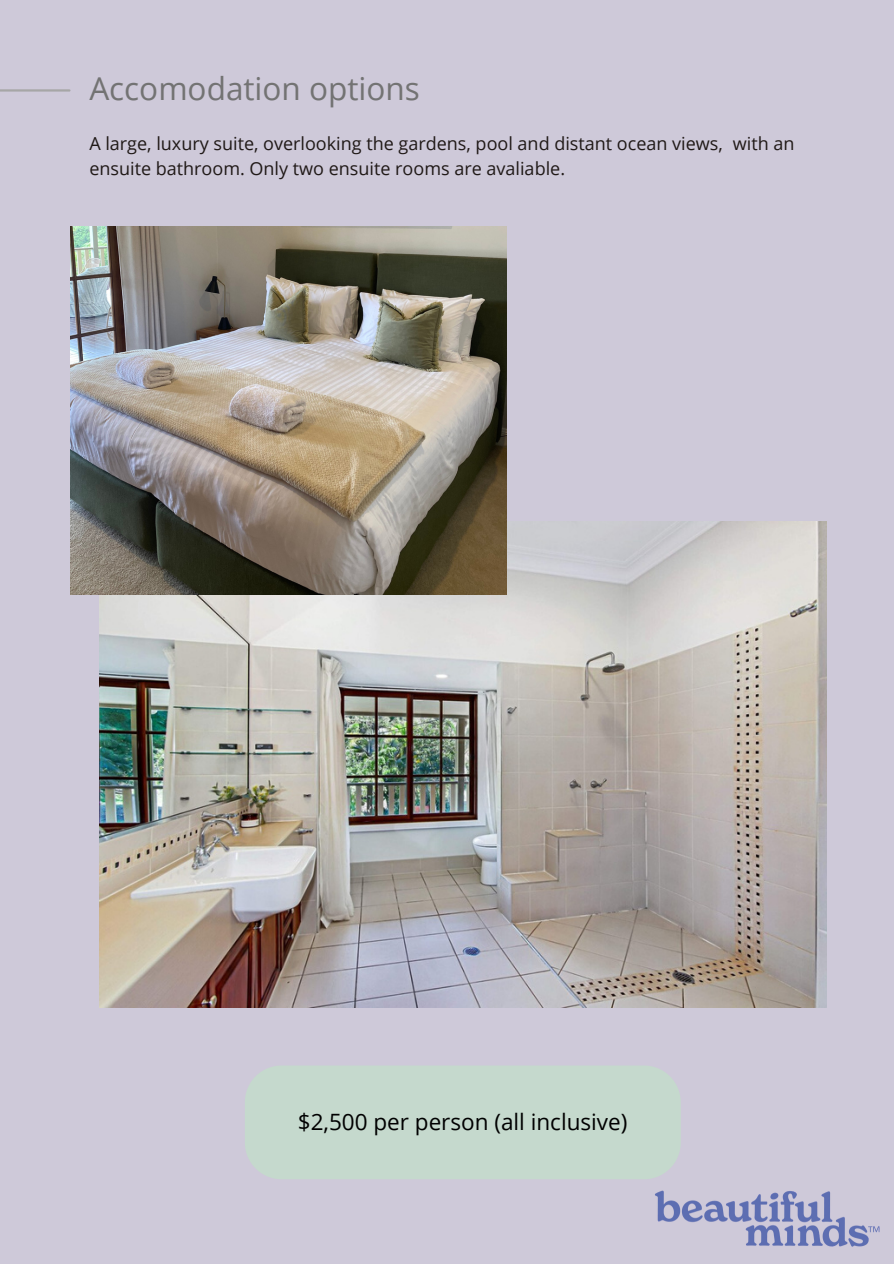
<style>
.page{position:relative;width:894px;height:1264px;background:#fff}
.page>*{position:absolute;margin:0;border:0;box-sizing:border-box;transform-origin:0 0}
.t1{font:31.5px "Open Sans";color:#737373}
.t2{font:22.5px "Open Sans";color:#000}
.t3{font:18px/24.8px "Open Sans";color:#201917}
</style>
<div class="page">
<div style="left:0;top:0;width:893px;height:1263px;background:#cec9d9"></div>
<hr style="left:0;top:89px;width:69px;height:3px;background:#a6a6a6">
<div style="left:245px;top:1066px;width:435px;height:113px;background:#c5d9cd"></div>
<img style="left:655px;top:1190px;width:225px;height:57px">
<img style="left:99px;top:522px;width:727px;height:485px">
<img style="left:71px;top:226px;width:435px;height:368px">
<p class="t1" style="left:89px;top:66px;width:332px">Accomodation options</p>
<p class="t3" style="left:89px;top:131px;width:706px">A large, luxury suite, overlooking the gardens, pool and distant ocean views, with an ensuite bathroom. Only two ensuite rooms are avaliable.</p>
<h2 class="t2" style="left:298px;top:1106px;width:331px">$2,500 per person (all inclusive)</h2>
</div>
